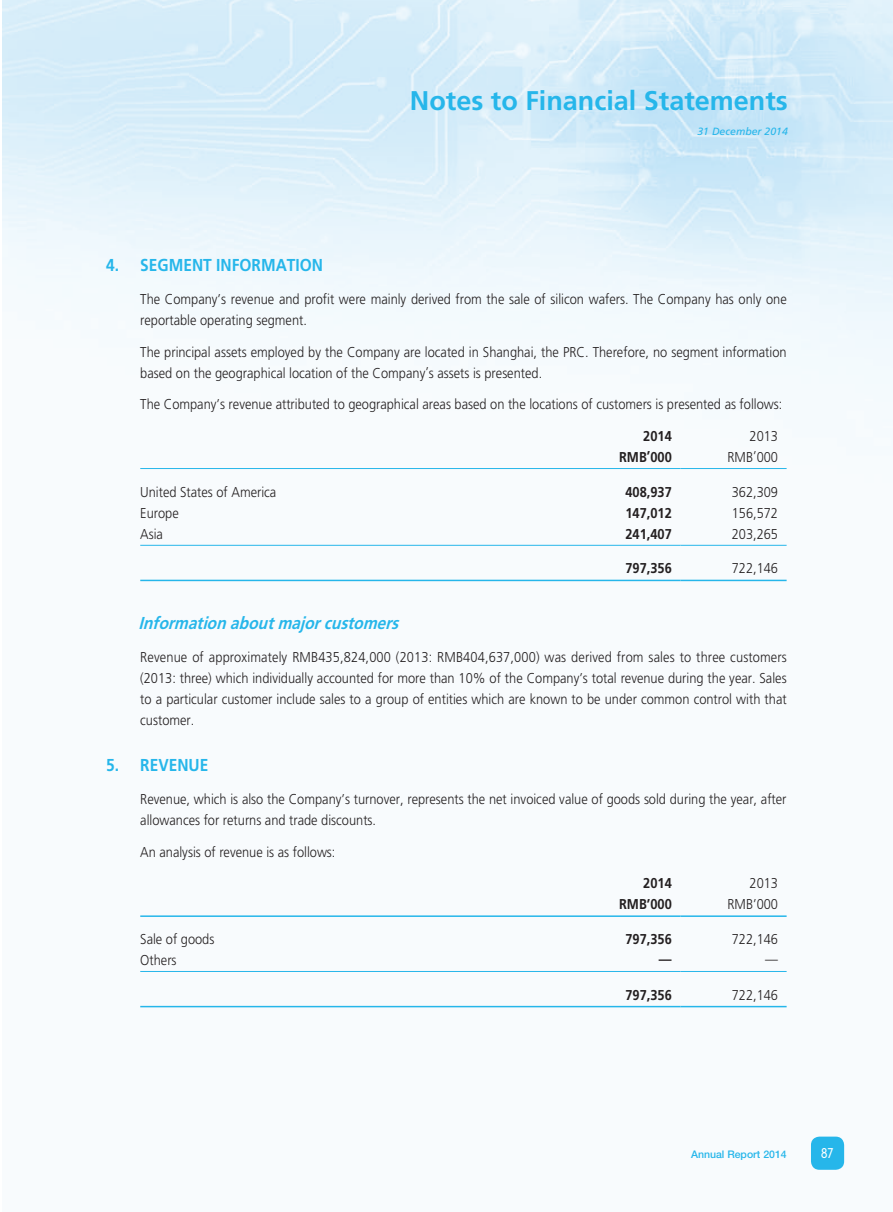
<style>
.page{position:relative;width:893px;height:1212px;background:#fff}
.page>*{position:absolute;margin:0;border:0;box-sizing:border-box;transform-origin:0 0}
.t1{font:700 27px "Frutiger LT Std";color:#26b6ea}
._4__副標題{font:italic 700 17.25px "Frutiger LT Std";color:#26b6ea;scale:.9 1}
._3__標題{font:700 17.25px "Frutiger LT Std";color:#26b6ea;scale:.9 1}
._1__內文{font:300 14.25px/21px "Frutiger LT Std";color:#231f20;scale:.9 1}
._1__內文-2{font:700 14.25px "Frutiger LT Std";color:#231f20;scale:.9 1}
.t2{font:300 13.5px "DIN Neuzeit Grotesk Std";color:#fff;scale:.9 1}
.t3{font:500 10.5px "Helvetica Neue LT Std";color:#26b6ea}
.t4{font:italic 10.5px "Frutiger LT Std";color:#26b6ea}
</style>
<div class="page">
<img style="left:3px;top:0;width:890px;height:1170px">
<div style="left:811px;top:1136px;width:33px;height:34px;background:#26b6ea;border-radius:9px"></div>
<hr style="left:140px;top:468px;width:434px;height:1px;background:#26b6ea">
<hr style="left:574px;top:468px;width:106px;height:1px;background:#26b6ea">
<hr style="left:680px;top:468px;width:107px;height:1px;background:#26b6ea">
<hr style="left:140px;top:545px;width:434px;height:1px;background:#26b6ea">
<hr style="left:574px;top:545px;width:106px;height:1px;background:#26b6ea">
<hr style="left:680px;top:545px;width:107px;height:1px;background:#26b6ea">
<hr style="left:140px;top:580px;width:434px;height:1px;background:#26b6ea">
<hr style="left:574px;top:580px;width:106px;height:1px;background:#26b6ea">
<hr style="left:680px;top:580px;width:107px;height:1px;background:#26b6ea">
<hr style="left:140px;top:915px;width:434px;height:2px;background:#26b6ea">
<hr style="left:574px;top:915px;width:106px;height:2px;background:#26b6ea">
<hr style="left:680px;top:915px;width:107px;height:2px;background:#26b6ea">
<hr style="left:140px;top:971px;width:434px;height:1px;background:#26b6ea">
<hr style="left:574px;top:971px;width:106px;height:1px;background:#26b6ea">
<hr style="left:680px;top:971px;width:107px;height:1px;background:#26b6ea">
<hr style="left:140px;top:1006px;width:434px;height:1px;background:#26b6ea">
<hr style="left:574px;top:1006px;width:106px;height:1px;background:#26b6ea">
<hr style="left:680px;top:1006px;width:107px;height:1px;background:#26b6ea">
<h1 class="t1" style="left:410px;top:84px;width:380px">Notes to Financial Statements</h1>
<p class="t4" style="left:697px;top:125px;width:92px">31 December 2014</p>
<p class="_3__標題" style="left:106px;top:254px;width:242px">4. SEGMENT INFORMATION</p>
<p class="_1__內文" style="left:140px;top:289px;width:720px">The Company’s revenue and profit were mainly derived from the sale of silicon wafers. The Company has only one reportable operating segment.</p>
<p class="_1__內文" style="left:140px;top:342px;width:720px">The principal assets employed by the Company are located in Shanghai, the PRC. Therefore, no segment information based on the geographical location of the Company’s assets is presented.</p>
<p class="_1__內文" style="left:140px;top:394px;width:715px">The Company’s revenue attributed to geographical areas based on the locations of customers is presented as follows:</p>
<p class="_1__內文-2" style="left:643px;top:427px;width:33px">2014</p>
<p class="_1__內文" style="left:750px;top:426px;width:33px">2013</p>
<p class="_1__內文-2" style="left:619px;top:448px;width:60px">RMB’000</p>
<p class="_1__內文" style="left:727px;top:447px;width:58px">RMB’000</p>
<p class="_1__內文" style="left:140px;top:481px;width:153px">United States of America</p>
<p class="_1__內文-2" style="left:625px;top:483px;width:53px">408,937</p>
<p class="_1__內文" style="left:732px;top:481px;width:53px">362,309</p>
<p class="_1__內文" style="left:140px;top:502px;width:44px">Europe</p>
<p class="_1__內文-2" style="left:625px;top:504px;width:53px">147,012</p>
<p class="_1__內文" style="left:732px;top:502px;width:53px">156,572</p>
<p class="_1__內文" style="left:140px;top:523px;width:27px">Asia</p>
<p class="_1__內文-2" style="left:625px;top:525px;width:53px">241,407</p>
<p class="_1__內文" style="left:732px;top:523px;width:53px">203,265</p>
<p class="_1__內文-2" style="left:625px;top:560px;width:53px">797,356</p>
<p class="_1__內文" style="left:732px;top:558px;width:53px">722,146</p>
<p class="_4__副標題" style="left:138px;top:613px;width:296px">Information about major customers</p>
<p class="_1__內文" style="left:140px;top:647px;width:720px;text-align:justify">Revenue of approximately RMB435,824,000 (2013: RMB404,637,000) was derived from sales to three customers (2013: three) which individually accounted for more than 10% of the Company’s total revenue during the year. Sales to a particular customer include sales to a group of entities which are known to be under common control with that customer.</p>
<p class="_3__標題" style="left:106px;top:754px;width:115px">5. REVENUE</p>
<p class="_1__內文" style="left:140px;top:789px;width:720px">Revenue, which is also the Company’s turnover, represents the net invoiced value of goods sold during the year, after allowances for returns and trade discounts.</p>
<p class="_1__內文" style="left:140px;top:841px;width:218px">An analysis of revenue is as follows:</p>
<p class="_1__內文-2" style="left:643px;top:875px;width:33px">2014</p>
<p class="_1__內文" style="left:750px;top:873px;width:33px">2013</p>
<p class="_1__內文-2" style="left:619px;top:896px;width:60px">RMB’000</p>
<p class="_1__內文" style="left:727px;top:894px;width:58px">RMB’000</p>
<p class="_1__內文" style="left:140px;top:928px;width:84px">Sale of goods</p>
<p class="_1__內文-2" style="left:625px;top:930px;width:53px">797,356</p>
<p class="_1__內文" style="left:732px;top:928px;width:53px">722,146</p>
<p class="_1__內文" style="left:140px;top:949px;width:42px">Others</p>
<p class="_1__內文-2" style="left:659px;top:951px;width:16px">—</p>
<p class="_1__內文" style="left:765px;top:949px;width:16px">—</p>
<p class="_1__內文-2" style="left:625px;top:986px;width:53px">797,356</p>
<p class="_1__內文" style="left:732px;top:984px;width:53px">722,146</p>
<p class="t3" style="left:691px;top:1148px;width:97px">Annual Report 2014</p>
<p class="t2" style="left:821px;top:1145px;width:16px">87</p>
</div>
